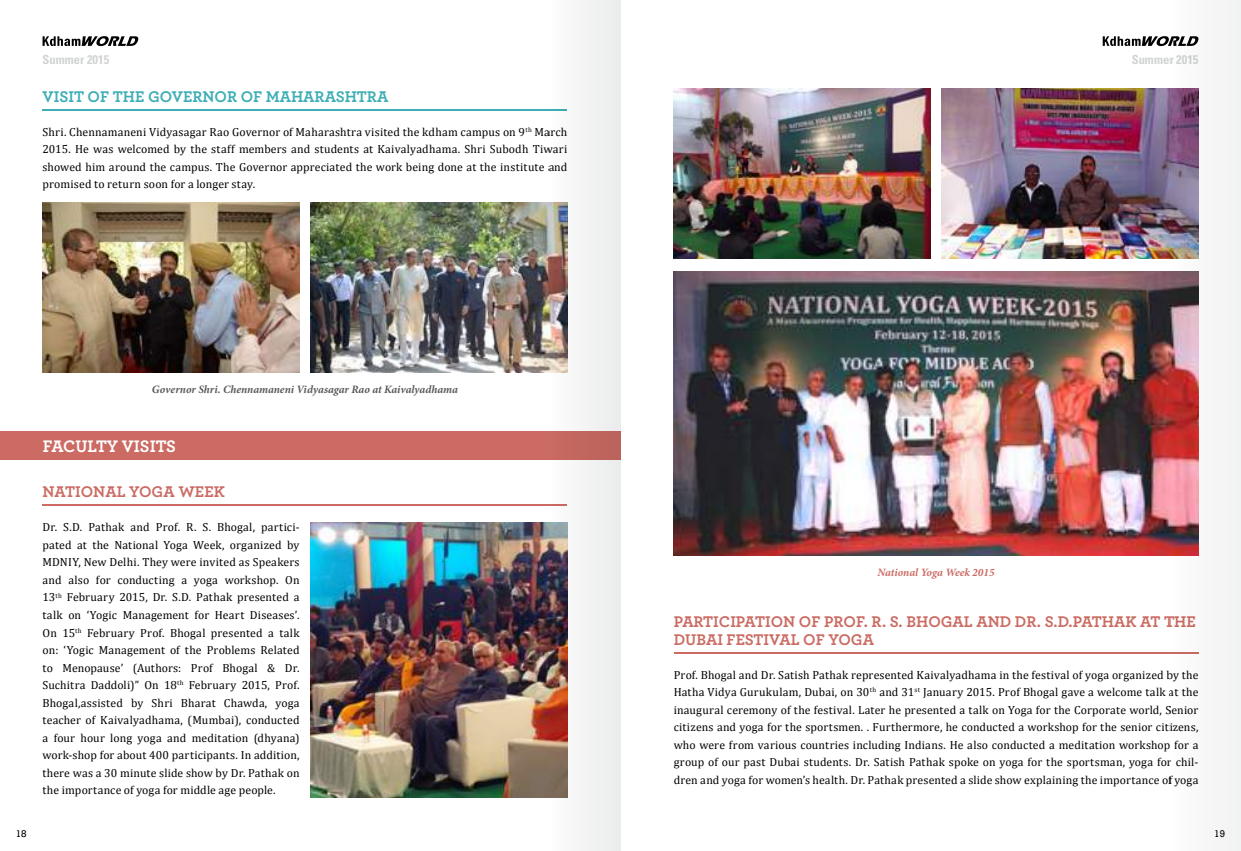
<style>
.page{position:relative;width:1241px;height:851px;background:#fff}
.page>*{position:absolute;margin:0;border:0;box-sizing:border-box;transform-origin:0 0}
.t1{font:700 17.5px "Archer";letter-spacing:-.01em;color:#fff}
.t2{font:700 16.25px/18.8px "Archer";color:#cb6b63}
.t3{font:700 16.25px "Archer";color:#3daeb5}
.t4{font:700 condensed 12.5px "Univers LT Std";color:#d1d3d4}
.t5{font:11.75px/17.5px "Cambria";letter-spacing:.01em;color:#000;text-align:justify}
.t6{font:italic 700 11.25px "Minion Pro";letter-spacing:-.005em;color:#58595b}
.t7{font:italic 700 11.25px "Minion Pro";letter-spacing:-.005em;color:#cb6b63}
.t8{font:10px "Rockwell";color:#000}
</style>
<div class="page">
<svg style="left:42px;top:36px;width:96px;height:10px"></svg>
<svg style="left:1102px;top:36px;width:67px;height:10px"></svg>
<hr style="left:42px;top:109px;width:525px;height:1px;background:#3daeb5">
<hr style="left:42px;top:504px;width:525px;height:2px;background:#cb6b63">
<img style="left:42px;top:202px;width:257px;height:170px">
<img style="left:310px;top:202px;width:239px;height:170px">
<img style="left:310px;top:522px;width:239px;height:275px">
<div style="left:0;top:431px;width:620px;height:28px;background:#cb6b63"></div>
<img style="left:673px;top:89px;width:257px;height:170px">
<img style="left:673px;top:271px;width:496px;height:284px">
<img style="left:941px;top:89px;width:228px;height:170px">
<hr style="left:673px;top:652px;width:525px;height:1px;background:#cb6b63">
<svg style="left:549px;top:0;width:71px;height:850px"></svg>
<svg style="left:1169px;top:0;width:71px;height:850px"></svg>
<p class="t4" style="left:43px;top:52px;width:68px">Summer 2015</p>
<p class="t4" style="left:1131px;top:52px;width:68px">Summer 2015</p>
<h2 class="t3" style="left:43px;top:83px;width:347px">VISIT OF THE GOVERNOR OF MAHARASHTRA</h2>
<p class="t5" style="left:42px;top:123px;width:526px">Shri. Chennamaneni Vidyasagar Rao Governor of Maharashtra visited the kdham campus on 9<sup>th</sup> March 2015. He was welcomed by the staff members and students at Kaivalyadhama. Shri Subodh Tiwari showed him around the campus. The Governor appreciated the work being done at the institute and promised to return soon for a longer stay.</p>
<p class="t6" style="left:152px;top:381px;width:307px">Governor Shri. Chennamaneni Vidyasagar Rao at Kaivalyadhama</p>
<h1 class="t1" style="left:43px;top:432px;width:134px">FACULTY VISITS</h1>
<h2 class="t2" style="left:43px;top:481px;width:184px">NATIONAL YOGA WEEK</h2>
<p class="t5" style="left:42px;top:518px;width:258px">Dr. S.D. Pathak and Prof. R. S. Bhogal, partici&shy;pated at the National Yoga Week, organized by MDNIY, New Delhi. They were invited as Speakers and also for conducting a yoga workshop. On 13<sup>th</sup> February 2015, Dr. S.D. Pathak presented a talk on ‘Yogic Management for Heart Diseases’.<br>On 15<sup>th</sup> February Prof. Bhogal presented a talk on: ‘Yogic Management of the Problems Related to Menopause’ (Authors: Prof Bhogal &amp; Dr.<br>Suchitra Daddoli)” On 18<sup>th</sup> February 2015, Prof.<br>Bhogal,assisted by Shri Bharat Chawda, yoga teacher of Kaivalyadhama, (Mumbai), conducted a four hour long yoga and meditation (dhyana) work-shop for about 400 participants. In addition, there was a 30 minute slide show by Dr. Pathak on the importance of yoga for middle age people.</p>
<p class="t7" style="left:877px;top:564px;width:119px">National Yoga Week 2015</p>
<h2 class="t2" style="left:673px;top:610px;width:523px">PARTICIPATION OF PROF. R. S. BHOGAL AND DR. S.D.PATHAK AT THE<br>DUBAI FESTIVAL OF YOGA</h2>
<p class="t5" style="left:673px;top:665px;width:526px">Prof. Bhogal and Dr. Satish Pathak represented Kaivalyadhama in the festival of yoga organized by the Hatha Vidya Gurukulam, Dubai, on 30<sup>th</sup> and 31<sup>st</sup> January 2015. Prof Bhogal gave a welcome talk at the inaugural ceremony of the festival. Later he presented a talk on Yoga for the Corporate world, Senior citizens and yoga for the sportsmen. . Furthermore, he conducted a workshop for the senior citizens, who were from various countries including Indians. He also conducted a meditation workshop for a group of our past Dubai students. Dr. Satish Pathak spoke on yoga for the sportsman, yoga for chil&shy;dren and yoga for women’s health. Dr. Pathak presented a slide show explaining the importance of yoga</p>
<p class="t8" style="left:16px;top:827px;width:12px">18</p>
<p class="t8" style="left:1213px;top:827px;width:12px">19</p>
</div>
